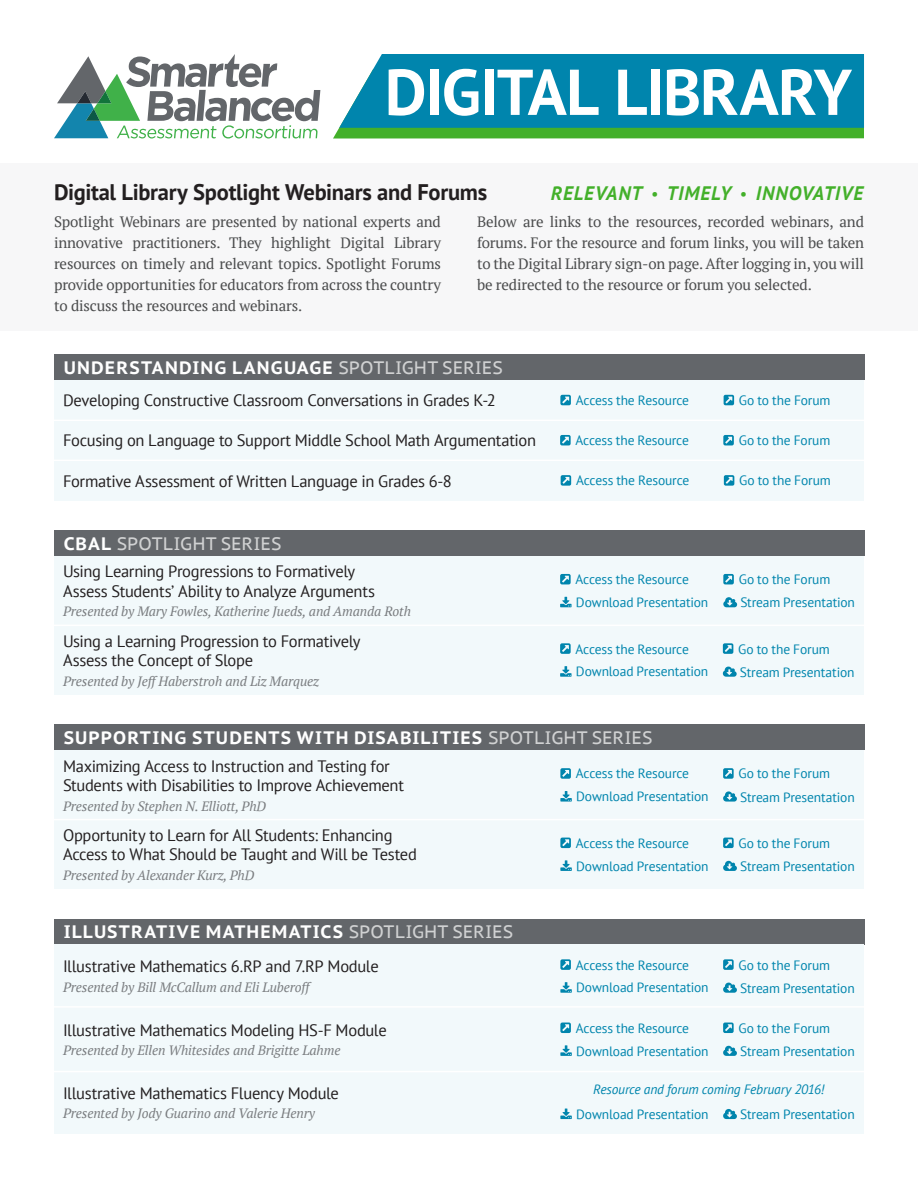
<style>
.page{position:relative;width:918px;height:1188px;background:#fff}
.page>*{position:absolute;margin:0;border:0;box-sizing:border-box;transform-origin:0 0}
.t1{font:700 64.65px "PT Sans";letter-spacing:-.025em;color:#fff}
.t2{font:700 22.5px "PT Sans";letter-spacing:-.015em;color:#231f20}
.t3{font:italic 700 19.5px "PT Sans";letter-spacing:.04em;color:#43b02a}
.spotlight_series{font:700 18px "PT Sans Caption";letter-spacing:.065em;color:#fff}
.spotlight_series-2{font:18px "PT Sans Caption";letter-spacing:.005em;color:#d0d1d2}
.webinar_title{font:16.5px/19.5px "PT Sans";letter-spacing:-.02em;color:#231f20}
.presenter{font:16.5px "PT Sans";letter-spacing:-.02em;color:#231f20}
.t4{font:15px/21px "PT Serif";letter-spacing:-.01em;color:#4b4c4d;text-align:justify}
.links{font:13.5px "PT Sans";letter-spacing:-.01em;color:#0085ad}
.presenter-2{font:italic 13.5px "PT Serif";letter-spacing:-.01em;color:#7a7d80}
.t5{font:italic 13.5px "PT Sans";letter-spacing:-.01em;color:#0085ad}
.s1{font-size:15px}
.s2{font-weight:400;color:#d0d1d2}
.s3{font-weight:700;color:#fff}
</style>
<div class="page">
<div style="left:54px;top:380px;width:810px;height:40px;background:#f2f9fb"></div>
<svg style="left:724px;top:395px;width:10px;height:10px"></svg>
<svg style="left:560px;top:395px;width:11px;height:10px"></svg>
<div style="left:54px;top:420px;width:810px;height:40px;background:#f2f9fb"></div>
<svg style="left:723px;top:435px;width:11px;height:10px"></svg>
<svg style="left:560px;top:435px;width:11px;height:10px"></svg>
<div style="left:54px;top:460px;width:810px;height:40px;background:#f2f9fb"></div>
<svg style="left:724px;top:475px;width:10px;height:11px"></svg>
<svg style="left:561px;top:475px;width:10px;height:11px"></svg>
<div style="left:54px;top:354px;width:811px;height:26px;background:#63666a"></div>
<div style="left:54px;top:530px;width:811px;height:26px;background:#63666a"></div>
<div style="left:54px;top:556px;width:810px;height:69px;background:#f2f9fb"></div>
<svg style="left:723px;top:597px;width:14px;height:10px"></svg>
<svg style="left:560px;top:597px;width:12px;height:10px"></svg>
<svg style="left:723px;top:574px;width:11px;height:10px"></svg>
<svg style="left:560px;top:574px;width:11px;height:10px"></svg>
<div style="left:54px;top:625px;width:810px;height:70px;background:#f2f9fb"></div>
<svg style="left:723px;top:667px;width:14px;height:10px"></svg>
<svg style="left:560px;top:666px;width:12px;height:11px"></svg>
<svg style="left:723px;top:643px;width:10px;height:11px"></svg>
<svg style="left:560px;top:643px;width:11px;height:11px"></svg>
<div style="left:54px;top:725px;width:811px;height:25px;background:#63666a"></div>
<div style="left:54px;top:750px;width:810px;height:70px;background:#f2f9fb"></div>
<svg style="left:723px;top:791px;width:14px;height:11px"></svg>
<svg style="left:560px;top:791px;width:12px;height:11px"></svg>
<svg style="left:723px;top:768px;width:11px;height:11px"></svg>
<svg style="left:560px;top:768px;width:11px;height:11px"></svg>
<div style="left:54px;top:820px;width:810px;height:69px;background:#f2f9fb"></div>
<svg style="left:723px;top:861px;width:14px;height:10px"></svg>
<svg style="left:560px;top:860px;width:12px;height:11px"></svg>
<svg style="left:723px;top:838px;width:11px;height:10px"></svg>
<svg style="left:560px;top:838px;width:11px;height:10px"></svg>
<div style="left:54px;top:919px;width:811px;height:25px;background:#63666a"></div>
<div style="left:54px;top:944px;width:810px;height:64px;background:#f2f9fb"></div>
<svg style="left:723px;top:983px;width:14px;height:10px"></svg>
<svg style="left:560px;top:982px;width:12px;height:11px"></svg>
<svg style="left:723px;top:959px;width:11px;height:11px"></svg>
<svg style="left:560px;top:959px;width:11px;height:11px"></svg>
<div style="left:54px;top:1008px;width:810px;height:63px;background:#f2f9fb"></div>
<svg style="left:723px;top:1046px;width:14px;height:10px"></svg>
<svg style="left:560px;top:1045px;width:12px;height:11px"></svg>
<svg style="left:723px;top:1023px;width:11px;height:10px"></svg>
<svg style="left:560px;top:1023px;width:11px;height:10px"></svg>
<div style="left:54px;top:1071px;width:810px;height:63px;background:#f2f9fb"></div>
<svg style="left:723px;top:1109px;width:14px;height:10px"></svg>
<svg style="left:560px;top:1109px;width:12px;height:10px"></svg>
<div style="left:0;top:163px;width:918px;height:168px;background:#f7f7f8"></div>
<svg style="left:333px;top:54px;width:531px;height:85px;background:#1590a0"></svg>
<svg style="left:54px;top:54px;width:266px;height:85px"></svg>
<hr style="left:54px;top:420px;width:811px;height:1px;background:#fff">
<hr style="left:54px;top:460px;width:811px;height:1px;background:#fff">
<hr style="left:54px;top:625px;width:811px;height:1px;background:#fff">
<hr style="left:54px;top:819px;width:811px;height:1px;background:#fff">
<hr style="left:54px;top:1006px;width:811px;height:2px;background:#fff">
<hr style="left:54px;top:1071px;width:811px;height:1px;background:#fff">
<p class="t1" style="left:385px;top:49px;width:469px">DIGITAL LIBRARY</p>
<p class="t2" style="left:54px;top:177px;width:435px">Digital Library Spotlight Webinars and Forums</p>
<p class="t4" style="left:54px;top:211px;width:389px">Spotlight Webinars are presented by national experts and innovative practitioners. They highlight Digital Library resources on timely and relevant topics. Spotlight Forums provide opportunities for educators from across the country to discuss the resources and webinars.</p>
<p class="t4" style="left:477px;top:211px;width:389px">Below are links to the resources, recorded webinars, and forums. For the resource and forum links, you will be taken to the Digital Library sign-on page. After logging in, you will be redirected to the resource or forum you selected.</p>
<p class="t3" style="left:551px;top:180px;width:314px">RELEVANT <span class="s1">•</span> TIMELY <span class="s1">•</span> INNOVATIVE</p>
<p class="spotlight_series" style="left:64px;top:356px;width:441px">UNDERSTANDING LANGUAGE <span class="s2">SPOTLIGHT SERIES</span></p>
<p class="presenter" style="left:63px;top:390px;width:434px">Developing Constructive Classroom Conversations in Grades K-2</p>
<p class="links" style="left:576px;top:392px;width:115px">Access the Resource</p>
<p class="links" style="left:739px;top:392px;width:93px">Go to the Forum</p>
<p class="webinar_title" style="left:63px;top:430px;width:475px">Focusing on Language to Support Middle School Math Argumentation</p>
<p class="links" style="left:576px;top:432px;width:115px">Access the Resource</p>
<p class="links" style="left:739px;top:432px;width:93px">Go to the Forum</p>
<p class="webinar_title" style="left:63px;top:471px;width:390px">Formative Assessment of Written Language in Grades 6-8</p>
<p class="links" style="left:576px;top:472px;width:115px">Access the Resource</p>
<p class="links" style="left:739px;top:472px;width:93px">Go to the Forum</p>
<p class="spotlight_series-2" style="left:64px;top:532px;width:219px"><span class="s3">CBAL</span> SPOTLIGHT SERIES</p>
<p class="webinar_title" style="left:63px;top:561px;width:314px">Using Learning Progressions to Formatively<br>Assess Students’ Ability to Analyze Arguments</p>
<p class="presenter-2" style="left:63px;top:603px;width:350px">Presented by Mary Fowles, Katherine Jueds, and Amanda Roth</p>
<p class="webinar_title" style="left:63px;top:631px;width:299px">Using a Learning Progression to Formatively<br>Assess the Concept of Slope</p>
<p class="presenter-2" style="left:63px;top:672px;width:258px">Presented by Jeff Haberstroh and Liz Marquez</p>
<p class="links" style="left:576px;top:571px;width:115px">Access the Resource</p>
<p class="links" style="left:739px;top:571px;width:93px">Go to the Forum</p>
<p class="links" style="left:576px;top:594px;width:134px">Download Presentation</p>
<p class="links" style="left:740px;top:594px;width:116px">Stream Presentation</p>
<p class="links" style="left:576px;top:640px;width:115px">Access the Resource</p>
<p class="links" style="left:738px;top:640px;width:93px">Go to the Forum</p>
<p class="links" style="left:576px;top:663px;width:134px">Download Presentation</p>
<p class="links" style="left:740px;top:663px;width:116px">Stream Presentation</p>
<p class="spotlight_series" style="left:64px;top:726px;width:590px">SUPPORTING STUDENTS WITH DISABILITIES <span class="s2">SPOTLIGHT SERIES</span></p>
<p class="webinar_title" style="left:63px;top:756px;width:342px">Maximizing Access to Instruction and Testing for<br>Students with Disabilities to Improve Achievement</p>
<p class="presenter-2" style="left:63px;top:797px;width:205px">Presented by Stephen N. Elliott, PhD</p>
<p class="links" style="left:576px;top:765px;width:115px">Access the Resource</p>
<p class="links" style="left:739px;top:765px;width:93px">Go to the Forum</p>
<p class="links" style="left:576px;top:788px;width:134px">Download Presentation</p>
<p class="links" style="left:740px;top:788px;width:116px">Stream Presentation</p>
<p class="webinar_title" style="left:63px;top:825px;width:355px">Opportunity to Learn for All Students: Enhancing<br>Access to What Should be Taught and Will be Tested</p>
<p class="presenter-2" style="left:63px;top:867px;width:193px">Presented by Alexander Kurz, PhD</p>
<p class="links" style="left:576px;top:834px;width:115px">Access the Resource</p>
<p class="links" style="left:739px;top:834px;width:93px">Go to the Forum</p>
<p class="links" style="left:576px;top:857px;width:134px">Download Presentation</p>
<p class="links" style="left:740px;top:857px;width:116px">Stream Presentation</p>
<p class="spotlight_series" style="left:64px;top:920px;width:451px">ILLUSTRATIVE MATHEMATICS <span class="s2">SPOTLIGHT SERIES</span></p>
<p class="webinar_title" style="left:63px;top:957px;width:317px">Illustrative Mathematics 6.RP and 7.RP Module</p>
<p class="presenter-2" style="left:63px;top:979px;width:248px">Presented by Bill McCallum and Eli Luberoff</p>
<p class="links" style="left:576px;top:979px;width:134px">Download Presentation</p>
<p class="links" style="left:740px;top:979px;width:116px">Stream Presentation</p>
<p class="links" style="left:576px;top:956px;width:115px">Access the Resource</p>
<p class="links" style="left:739px;top:956px;width:93px">Go to the Forum</p>
<p class="links" style="left:576px;top:1019px;width:115px">Access the Resource</p>
<p class="links" style="left:739px;top:1019px;width:93px">Go to the Forum</p>
<p class="webinar_title" style="left:63px;top:1020px;width:325px">Illustrative Mathematics Modeling HS-F Module</p>
<p class="presenter-2" style="left:63px;top:1042px;width:279px">Presented by Ellen Whitesides and Brigitte Lahme</p>
<p class="links" style="left:576px;top:1042px;width:134px">Download Presentation</p>
<p class="links" style="left:740px;top:1042px;width:116px">Stream Presentation</p>
<p class="webinar_title" style="left:63px;top:1083px;width:278px">Illustrative Mathematics Fluency Module</p>
<p class="presenter-2" style="left:63px;top:1105px;width:254px">Presented by Jody Guarino and Valerie Henry</p>
<p class="t5" style="left:593px;top:1081px;width:232px">Resource and forum coming February 2016!</p>
<p class="links" style="left:576px;top:1105px;width:134px">Download Presentation</p>
<p class="links" style="left:740px;top:1106px;width:116px">Stream Presentation</p>
</div>
